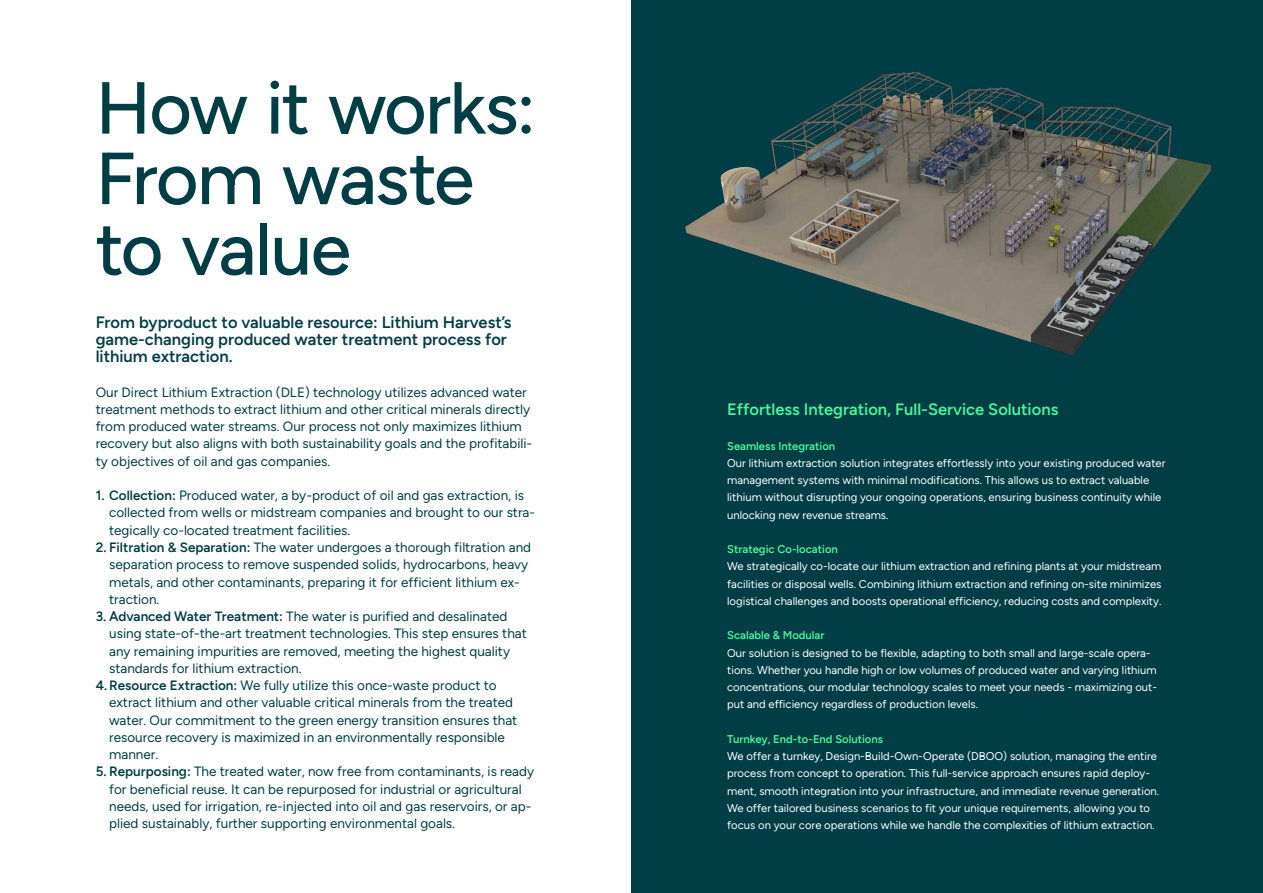
<style>
.page{position:relative;width:1263px;height:893px;background:#fff}
.page>*{position:absolute;margin:0;border:0;box-sizing:border-box;transform-origin:0 0}
.t1{font:500 73.5px/70.5px "Figtree";letter-spacing:-.025em;color:#003d45}
.t2{font:600 16.5px/17.2px "Figtree";color:#003d45}
.t3{font:600 16.5px "Figtree";color:#46f896}
.t4{font:13.5px/17.2px "Figtree";color:#003d45}
.t5{font:11.25px/17.2px "Figtree";color:#fff}
.t6{font:600 11.25px "Figtree";color:#46f896}
.s1{font-weight:600}
</style>
<div class="page">
<div style="left:631px;top:0;width:632px;height:893px;background:#003d45"></div>
<img style="left:685px;top:71px;width:527px;height:285px">
<h1 class="t1" style="left:96px;top:72px;width:442px">How it works:<br>From waste to value</h1>
<p class="t2" style="left:96px;top:313px;width:417px">From byproduct to valuable resource: Lithium Harvest’s game-changing produced water treatment process for lithium extraction.</p>
<p class="t4" style="left:96px;top:383px;width:438px">Our Direct Lithium Extraction (DLE) technology utilizes advanced water treatment methods to extract lithium and other critical minerals directly from produced water streams. Our process not only maximizes lithium recovery but also aligns with both sustainability goals and the profitabili&shy;ty objectives of oil and gas companies.</p>
<p class="t4" style="left:109px;top:487px;width:427px;text-indent:-13px"><span class="s1">1. Collection:</span> Produced water, a by-product of oil and gas extraction, is collected from wells or midstream companies and brought to our stra&shy;tegically co-located treatment facilities.</p>
<p class="t4" style="left:109px;top:539px;width:423px;text-indent:-13px"><span class="s1">2. Filtration &amp; Separation:</span> The water undergoes a thorough filtration and separation process to remove suspended solids, hydrocarbons, heavy metals, and other contaminants, preparing it for efficient lithium ex&shy;traction.</p>
<p class="t4" style="left:96px;top:608px;width:413px"><span class="s1">3. Advanced Water Treatment:</span> The water is purified and desalinated</p>
<p class="t4" style="left:109px;top:625px;width:419px">using state-of-the-art treatment technologies. This step ensures that</p>
<p class="t4" style="left:109px;top:642px;width:402px">any remaining impurities are removed, meeting the highest quality</p>
<p class="t4" style="left:109px;top:659px;width:194px">standards for lithium extraction.</p>
<p class="t4" style="left:96px;top:677px;width:403px"><span class="s1">4.Resource Extraction:</span> We fully utilize this once-waste product to</p>
<p class="t4" style="left:109px;top:694px;width:405px">extract lithium and other valuable critical minerals from the treated</p>
<p class="t4" style="left:109px;top:711px;width:410px">water. Our commitment to the green energy transition ensures that</p>
<p class="t4" style="left:109px;top:728px;width:397px">resource recovery is maximized in an environmentally responsible</p>
<p class="t4" style="left:109px;top:746px;width:50px">manner.</p>
<p class="t4" style="left:109px;top:763px;width:426px;text-indent:-13px"><span class="s1">5. Repurposing:</span> The treated water, now free from contaminants, is ready for beneficial reuse. It can be repurposed for industrial or agricultural needs, used for irrigation, re-injected into oil and gas reservoirs, or ap&shy;plied sustainably, further supporting environmental goals.</p>
<p class="t3" style="left:727px;top:400px;width:333px">Effortless Integration, Full-Service Solutions</p>
<p class="t6" style="left:727px;top:439px;width:110px">Seamless Integration</p>
<p class="t5" style="left:727px;top:454px;width:440px">Our lithium extraction solution integrates effortlessly into your existing produced water management systems with minimal modifications. This allows us to extract valuable lithium without disrupting your ongoing operations, ensuring business continuity while unlocking new revenue streams.</p>
<p class="t6" style="left:727px;top:543px;width:112px">Strategic Co-location</p>
<p class="t5" style="left:727px;top:558px;width:436px;text-align:justify">We strategically co-locate our lithium extraction and refining plants at your midstream facilities or disposal wells. Combining lithium extraction and refining on-site minimizes logistical challenges and boosts operational efficiency, reducing costs and complexity.</p>
<p class="t6" style="left:727px;top:629px;width:99px">Scalable &amp; Modular</p>
<p class="t5" style="left:727px;top:644px;width:431px">Our solution is designed to be flexible, adapting to both small and large-scale opera&shy;tions. Whether you handle high or low volumes of produced water and varying lithium concentrations, our modular technology scales to meet your needs - maximizing out&shy;put and efficiency regardless of production levels.</p>
<p class="t6" style="left:727px;top:732px;width:157px">Turnkey, End-to-End Solutions</p>
<p class="t5" style="left:727px;top:748px;width:434px">We offer a turnkey, Design-Build-Own-Operate (DBOO) solution, managing the entire process from concept to operation. This full-service approach ensures rapid deploy&shy;ment, smooth integration into your infrastructure, and immediate revenue generation.<br>We offer tailored business scenarios to fit your unique requirements, allowing you to focus on your core operations while we handle the complexities of lithium extraction.</p>
</div>
